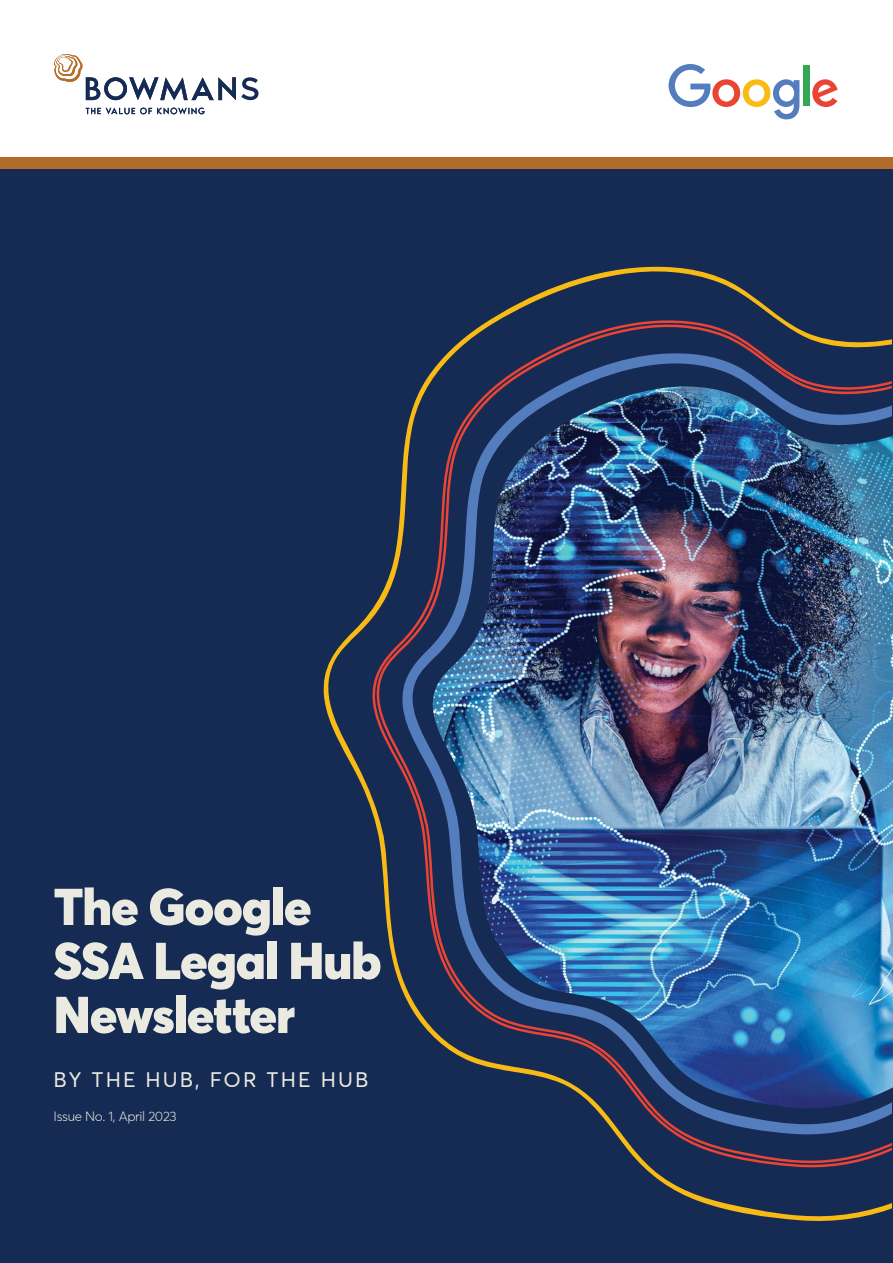
<style>
.page{position:relative;width:893px;height:1263px;background:#fff}
.page>*{position:absolute;margin:0;border:0;box-sizing:border-box;transform-origin:0 0}
.t1{font:900 51px/54px "Averta Std";letter-spacing:-.02em;color:#eaeae0}
.t2{font:21px "Averta Std";letter-spacing:.1em;color:#eaeae0}
.t3{font:300 13.5px "Averta Std";letter-spacing:-.025em;color:#eaeae0}
</style>
<div class="page">
<div style="left:0;top:157px;width:893px;height:48px;background:#b26c29"></div>
<div style="left:0;top:169px;width:893px;height:1094px;background:#162b53"></div>
<svg style="left:323px;top:266px;width:568px;height:955px"></svg>
<svg style="left:368px;top:320px;width:523px;height:850px"></svg>
<img style="left:431px;top:386px;width:462px;height:722px">
<svg style="left:669px;top:64px;width:130px;height:55px"></svg>
<svg style="left:812px;top:79px;width:26px;height:28px"></svg>
<div style="left:803px;top:65px;width:7px;height:41px;background:#33a852"></div>
<svg style="left:86px;top:108px;width:119px;height:6px"></svg>
<svg style="left:54px;top:54px;width:204px;height:46px"></svg>
<p class="t1" style="left:54px;top:879px;width:329px">The Google<br>SSA Legal Hub<br>Newsletter</p>
<p class="t2" style="left:54px;top:1066px;width:316px">BY THE HUB, FOR THE HUB</p>
<p class="t3" style="left:54px;top:1108px;width:124px">Issue No. 1, April 2023</p>
</div>
